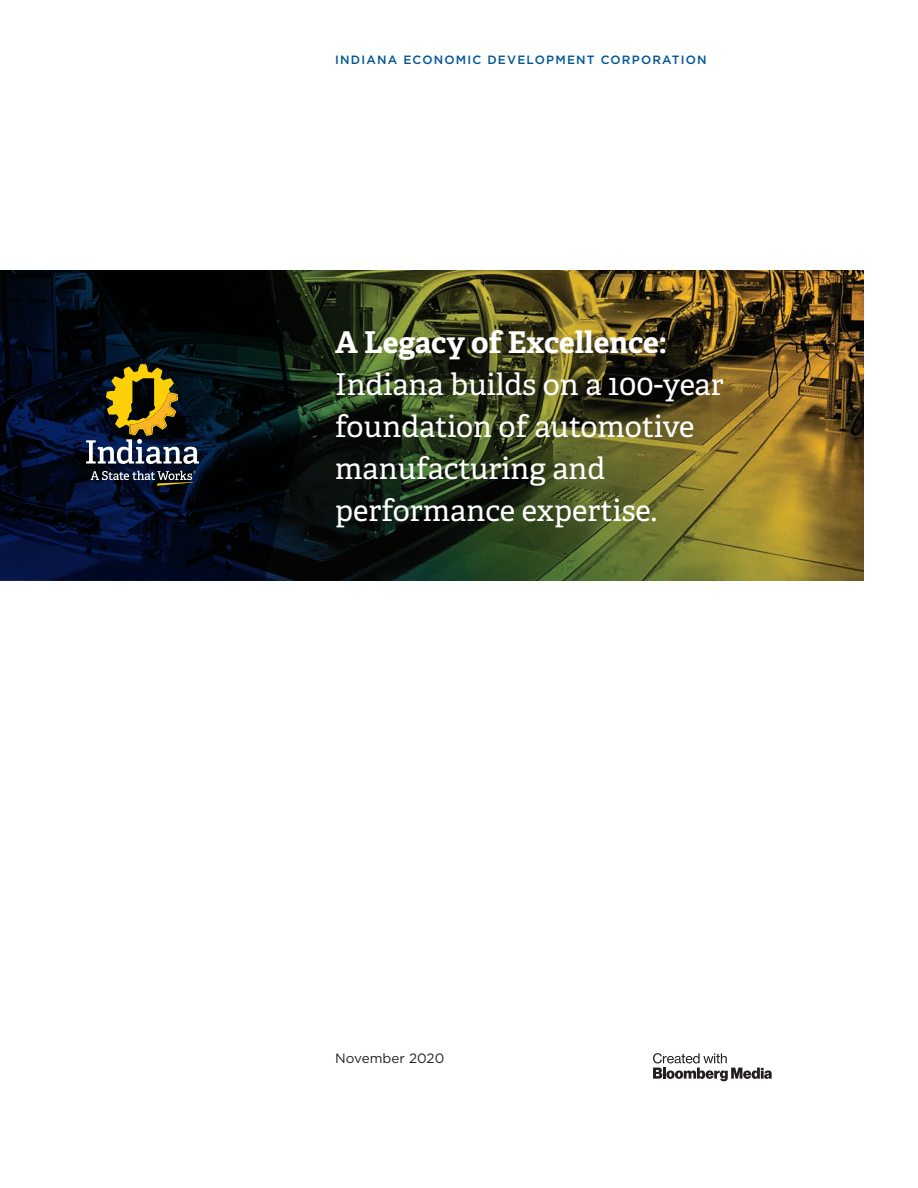
<style>
.page{position:relative;width:918px;height:1188px;background:#fff}
.page>*{position:absolute;margin:0;border:0;box-sizing:border-box;transform-origin:0 0}
.t1{font:30px/42px "Adelle";color:#fff}
.t2{font:700 30px "Adelle";color:#fff}
.t3{font:13.5px "Gotham";color:#231f20}
.t4{font:500 12px "Gotham HTF";letter-spacing:.1em;color:#005595}
</style>
<div class="page">
<img style="left:301px;top:270px;width:563px;height:310px">
<svg style="left:0;top:270px;width:301px;height:310px;background:#020a18"></svg>
<svg style="left:86px;top:364px;width:113px;height:100px;background:#504d30"></svg>
<svg style="left:91px;top:471px;width:105px;height:15px;background:#3d4450"></svg>
<svg style="left:653px;top:1053px;width:119px;height:28px"></svg>
<p class="t4" style="left:335px;top:53px;width:373px">INDIANA ECONOMIC DEVELOPMENT CORPORATION</p>
<p class="t2" style="left:335px;top:323px;width:333px">A Legacy of Excellence:</p>
<p class="t1" style="left:335px;top:363px;width:390px">Indiana builds on a 100-year foundation of automotive manufacturing and performance expertise.</p>
<p class="t3" style="left:335px;top:1051px;width:111px">November 2020</p>
</div>
